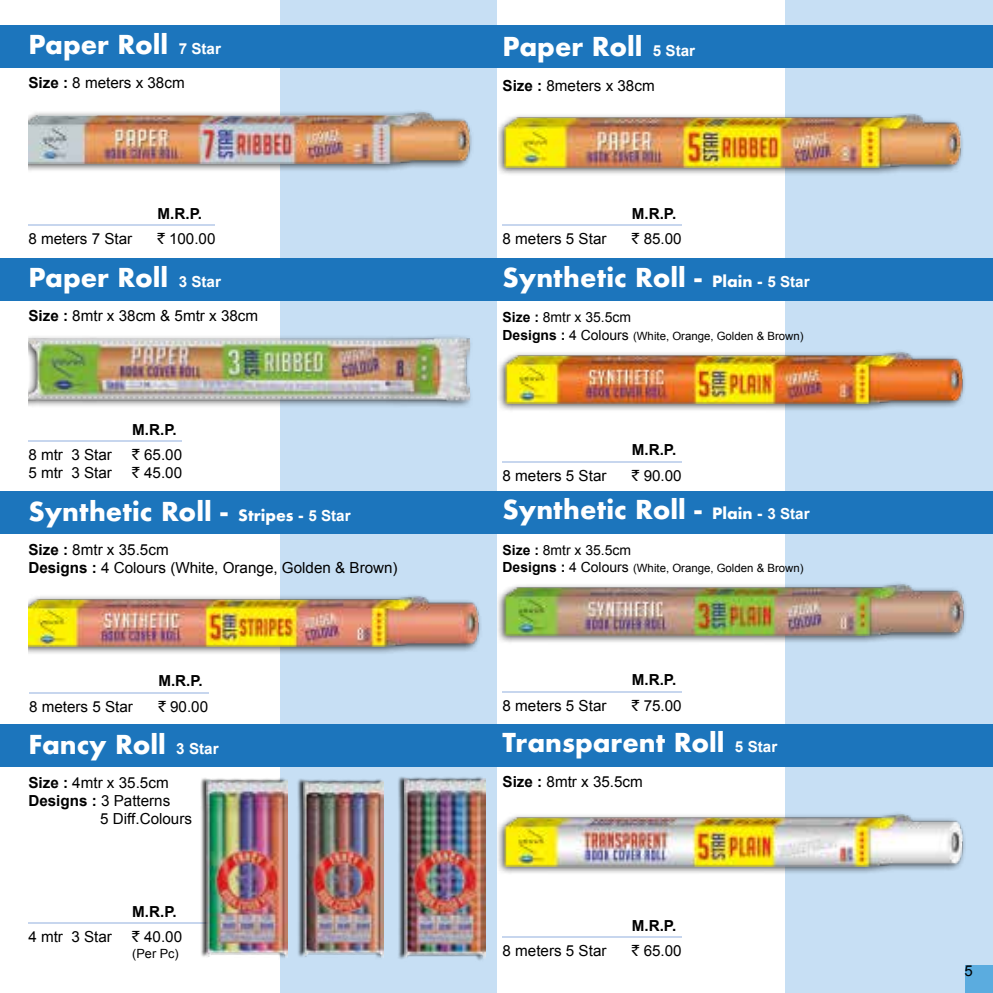
<style>
.page{position:relative;width:993px;height:993px;background:#fff}
.page>*{position:absolute;margin:0;border:0;box-sizing:border-box;transform-origin:0 0}
.t1{font:700 25.25px "Futura";color:#fff}
.t2{font:15.25px/17.8px "Arial";color:#000}
.t3{font:700 15.25px "Arial";color:#000}
.t4{font:15px "Arial";color:#000}
.t5{font:14px "Arial";color:#000}
.t6{font:12.75px "Arial";color:#000}
.t7{font:11.5px "Arial";color:#000}
.s1{font-family:"Arial";font-size:15.25px}
.s2{font-weight:700}
.s3{font-family:"Rupee Foradian"}
.s4{font-size:15.25px}
.s5{font-weight:700;font-size:14px}
.s6{font-size:14px}
</style>
<div class="page">
<div style="left:280px;top:0;width:216px;height:992px;background:#c7dff4"></div>
<div style="left:785px;top:0;width:207px;height:992px;background:#c7dff4"></div>
<div style="left:0;top:25px;width:992px;height:43px;background:#1c75bc"></div>
<div style="left:0;top:258px;width:992px;height:43px;background:#1c75bc"></div>
<div style="left:0;top:491px;width:992px;height:42px;background:#1c75bc"></div>
<div style="left:0;top:723px;width:992px;height:43px;background:#1c75bc"></div>
<hr style="left:28px;top:440px;width:153px;height:2px;background:#c7d6ee">
<hr style="left:28px;top:224px;width:186px;height:2px;background:#c7d6ee">
<hr style="left:28px;top:922px;width:205px;height:1px;background:#c7d6ee">
<div style="left:28px;top:110px;width:445px;height:62px;background:#000;opacity:.75"></div>
<img style="left:28px;top:112px;width:444px;height:51px">
<div style="left:28px;top:334px;width:445px;height:75px;background:#000;opacity:.75"></div>
<img style="left:28px;top:337px;width:441px;height:64px">
<div style="left:29px;top:592px;width:453px;height:63px;background:#000;opacity:.75"></div>
<img style="left:29px;top:596px;width:452px;height:50px">
<div style="left:200px;top:776px;width:86px;height:183px;background:#000;opacity:.75"></div>
<img style="left:207px;top:779px;width:80px;height:178px">
<div style="left:296px;top:777px;width:87px;height:182px;background:#000;opacity:.75"></div>
<img style="left:303px;top:779px;width:80px;height:178px">
<div style="left:397px;top:775px;width:87px;height:186px;background:#000;opacity:.75"></div>
<img style="left:404px;top:778px;width:81px;height:180px">
<div style="left:498px;top:114px;width:465px;height:62px;background:#000;opacity:.75"></div>
<img style="left:504px;top:115px;width:459px;height:52px">
<div style="left:497px;top:811px;width:468px;height:63px;background:#000;opacity:.75"></div>
<img style="left:504px;top:814px;width:460px;height:51px">
<div style="left:497px;top:580px;width:468px;height:64px;background:#000;opacity:.75"></div>
<img style="left:504px;top:584px;width:461px;height:51px">
<div style="left:497px;top:348px;width:468px;height:64px;background:#000;opacity:.75"></div>
<img style="left:505px;top:352px;width:459px;height:51px">
<hr style="left:502px;top:224px;width:180px;height:2px;background:#c7d6ee">
<hr style="left:502px;top:460px;width:180px;height:2px;background:#c7d6ee">
<hr style="left:502px;top:690px;width:180px;height:2px;background:#c7d6ee">
<hr style="left:502px;top:935px;width:180px;height:2px;background:#c7d6ee">
<hr style="left:29px;top:691px;width:180px;height:2px;background:#c7d6ee">
<div style="left:964px;top:964px;width:28px;height:28px;background:#5bacdf"></div>
<h1 class="t1" style="left:28px;top:26px;width:194px">Paper Roll <span class="s1">7 Star</span></h1>
<p class="t2" style="left:28px;top:74px;width:158px"><span class="s2">Size :</span> 8 meters x 38cm</p>
<h1 class="t1" style="left:502px;top:29px;width:194px">Paper Roll <span class="s1">5 Star</span></h1>
<p class="t2" style="left:502px;top:76px;width:153px"><span class="s2">Size :</span> 8meters x 38cm</p>
<p class="t3" style="left:158px;top:203px;width:46px">M.R.P.</p>
<p class="t3" style="left:631px;top:203px;width:46px">M.R.P.</p>
<p class="t2" style="left:28px;top:230px;width:105px">8 meters 7 Star</p>
<p class="t2" style="left:158px;top:230px;width:59px"><span class="s3">`</span> 100.00</p>
<p class="t2" style="left:502px;top:230px;width:105px">8 meters 5 Star</p>
<p class="t2" style="left:631px;top:230px;width:51px"><span class="s3">`</span> 85.00</p>
<h1 class="t1" style="left:28px;top:259px;width:194px">Paper Roll <span class="s1">3 Star</span></h1>
<p class="t2" style="left:28px;top:307px;width:231px"><span class="s2">Size :</span> 8mtr x 38cm &amp; 5mtr x 38cm</p>
<h1 class="t1" style="left:502px;top:259px;width:308px">Synthetic Roll - <span class="s4">Plain -</span> <span class="s1">5 Star</span></h1>
<p class="t5" style="left:502px;top:308px;width:130px"><span class="s2">Size :</span> 8mtr x 35.5cm</p>
<p class="t7" style="left:502px;top:328px;width:302px"><span class="s5">Designs :</span> <span class="s6">4 Colours</span> (White, Orange, Golden &amp; Brown)</p>
<p class="t3" style="left:132px;top:419px;width:46px">M.R.P.</p>
<p class="t2" style="left:28px;top:446px;width:85px">8 mtr 3 Star</p>
<p class="t2" style="left:132px;top:446px;width:51px"><span class="s3">`</span> 65.00</p>
<p class="t2" style="left:28px;top:463px;width:85px">5 mtr 3 Star</p>
<p class="t2" style="left:132px;top:463px;width:51px"><span class="s3">`</span> 45.00</p>
<p class="t3" style="left:631px;top:440px;width:46px">M.R.P.</p>
<p class="t2" style="left:502px;top:466px;width:105px">8 meters 5 Star</p>
<p class="t2" style="left:631px;top:466px;width:51px"><span class="s3">`</span> 90.00</p>
<h1 class="t1" style="left:28px;top:492px;width:323px">Synthetic Roll - <span class="s4">Stripes -</span> <span class="s1">5 Star</span></h1>
<p class="t2" style="left:28px;top:540px;width:371px"><span class="s2">Size :</span> 8mtr x 35.5cm<br><span class="s2">Designs :</span> 4 Colours (White, Orange, Golden &amp; Brown)</p>
<h1 class="t1" style="left:502px;top:491px;width:308px">Synthetic Roll - <span class="s4">Plain -</span> <span class="s1">3 Star</span></h1>
<p class="t5" style="left:502px;top:540px;width:130px"><span class="s2">Size :</span> 8mtr x 35.5cm</p>
<p class="t7" style="left:502px;top:560px;width:302px"><span class="s5">Designs :</span> <span class="s6">4 Colours</span> (White, Orange, Golden &amp; Brown)</p>
<p class="t3" style="left:158px;top:670px;width:46px">M.R.P.</p>
<p class="t3" style="left:631px;top:669px;width:46px">M.R.P.</p>
<p class="t2" style="left:29px;top:697px;width:105px">8 meters 5 Star</p>
<p class="t2" style="left:158px;top:697px;width:51px"><span class="s3">`</span> 90.00</p>
<p class="t2" style="left:502px;top:696px;width:105px">8 meters 5 Star</p>
<p class="t2" style="left:631px;top:696px;width:51px"><span class="s3">`</span> 75.00</p>
<h1 class="t1" style="left:28px;top:726px;width:192px">Fancy Roll <span class="s1">3 Star</span></h1>
<p class="t2" style="left:28px;top:774px;width:142px"><span class="s2">Size :</span> 4mtr x 35.5cm</p>
<p class="t2" style="left:28px;top:791px;width:143px"><span class="s2">Designs :</span> 3 Patterns</p>
<p class="t2" style="left:100px;top:809px;width:93px">5 Diff.Colours</p>
<h1 class="t1" style="left:502px;top:724px;width:276px">Transparent Roll <span class="s1">5 Star</span></h1>
<p class="t2" style="left:502px;top:772px;width:142px"><span class="s2">Size :</span> 8mtr x 35.5cm</p>
<p class="t3" style="left:132px;top:901px;width:46px">M.R.P.</p>
<p class="t2" style="left:28px;top:927px;width:85px">4 mtr 3 Star</p>
<p class="t2" style="left:132px;top:927px;width:51px"><span class="s3">`</span> 40.00</p>
<p class="t6" style="left:132px;top:944px;width:48px">(Per Pc)</p>
<p class="t3" style="left:631px;top:915px;width:46px">M.R.P.</p>
<p class="t2" style="left:502px;top:941px;width:105px">8 meters 5 Star</p>
<p class="t2" style="left:631px;top:941px;width:51px"><span class="s3">`</span> 65.00</p>
<p class="t4" style="left:964px;top:960px;width:10px">5</p>
</div>
